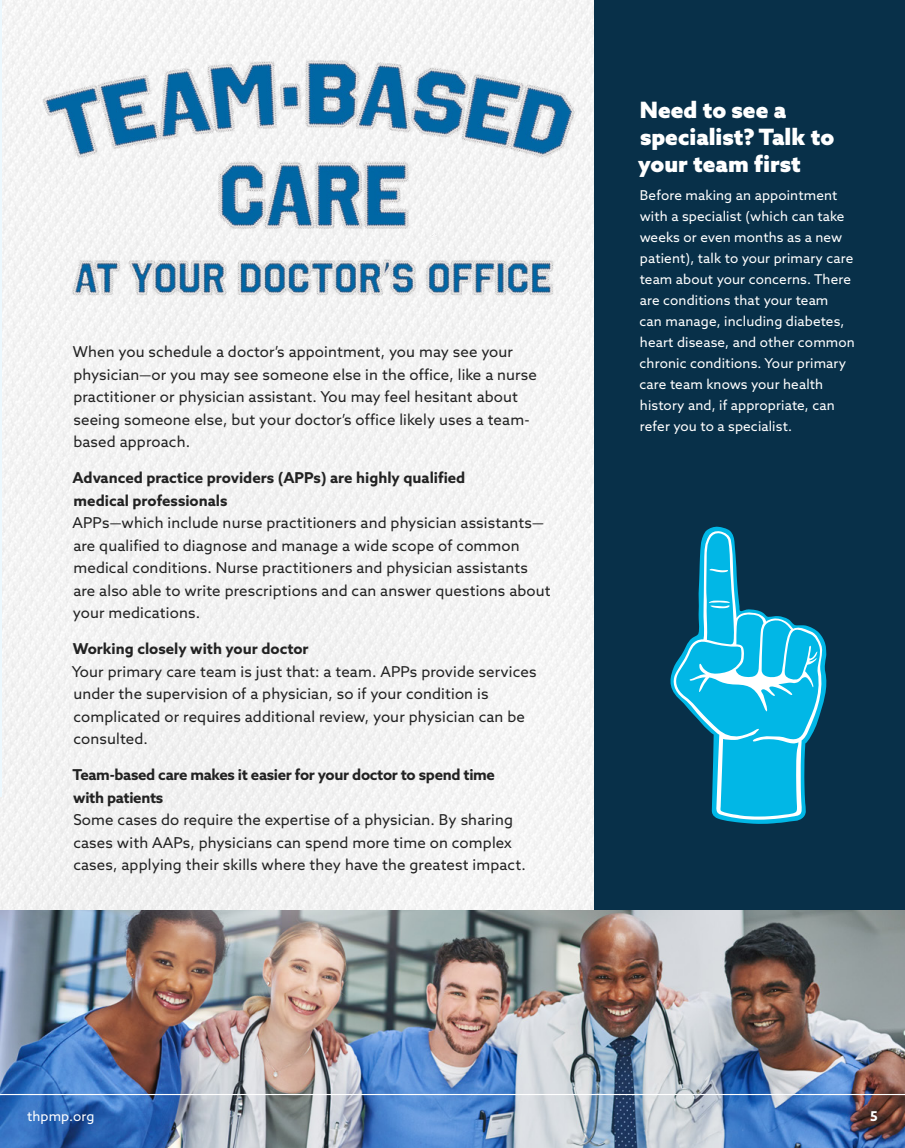
<style>
.page{position:relative;width:905px;height:1148px;background:#fff}
.page>*{position:absolute;margin:0;border:0;box-sizing:border-box;transform-origin:0 0}
.t1{font:900 22.5px/27px "Azo Sans";color:#fff}
.Body{font:15px/22.5px "Azo Sans";letter-spacing:.01em;color:#222}
.t2{font:700 15px/22.5px "Azo Sans";color:#222}
.t3{font:700 15px/22.5px "Azo Sans";letter-spacing:-.02em;color:#222}
.Body__Sidebar{font:13.5px/21px "Azo Sans";letter-spacing:.01em;color:#fff}
.t4{font:700 13.5px "Azo Sans";color:#fff}
</style>
<div class="page">
<hr style="left:0;top:0;width:2px;height:796px;background:#ecf8fe">
<div style="left:594px;top:0;width:310px;height:918px;background:#083049"></div>
<img style="left:0;top:910px;width:904px;height:238px">
<img style="left:40px;top:54px;width:540px;height:248px">
<svg style="left:670px;top:526px;width:157px;height:298px"></svg>
<svg style="left:672px;top:530px;width:152px;height:289px;fill:#08b7e6"></svg>
<svg style="left:709px;top:568px;width:19px;height:4px"></svg>
<svg style="left:708px;top:600px;width:22px;height:8px"></svg>
<hr style="left:0;top:1094px;width:904px;height:1px;background:#fff">
<p class="Body" style="left:73px;top:340px;width:465px">When you schedule a doctor’s appointment, you may see your physician—or you may see someone else in the office, like a nurse practitioner or physician assistant. You may feel hesitant about seeing someone else, but your doctor’s office likely uses a team&shy;based approach.</p>
<h3 class="t2" style="left:73px;top:466px;width:394px">Advanced practice providers (APPs) are highly qualified medical professionals</h3>
<p class="Body" style="left:72px;top:511px;width:479px">APPs—which include nurse practitioners and physician assistants— are qualified to diagnose and manage a wide scope of common medical conditions. Nurse practitioners and physician assistants are also able to write prescriptions and can answer questions about your medications.</p>
<h3 class="t2" style="left:73px;top:637px;width:237px">Working closely with your doctor</h3>
<p class="Body" style="left:72px;top:660px;width:466px">Your primary care team is just that: a team. APPs provide services under the supervision of a physician, so if your condition is complicated or requires additional review, your physician can be consulted.</p>
<h3 class="t3" style="left:72px;top:763px;width:424px">Team-based care makes it easier for your doctor to spend time with patients</h3>
<p class="Body" style="left:73px;top:808px;width:454px">Some cases do require the expertise of a physician. By sharing cases with AAPs, physicians can spend more time on complex cases, applying their skills where they have the greatest impact.</p>
<h2 class="t1" style="left:638px;top:96px;width:197px">Need to see a specialist? Talk to your team first</h2>
<p class="Body__Sidebar" style="left:639px;top:185px;width:217px">Before making an appointment with a specialist (which can take weeks or even months as a new patient), talk to your primary care team about your concerns. There are conditions that your team<br>can manage, including diabetes, heart disease, and other common chronic conditions. Your primary care team knows your health history and, if appropriate, can refer you to a specialist.</p>
<p class="Body__Sidebar" style="left:27px;top:1105px;width:69px">thpmp.org</p>
<p class="t4" style="left:870px;top:1107px;width:9px">5</p>
</div>
